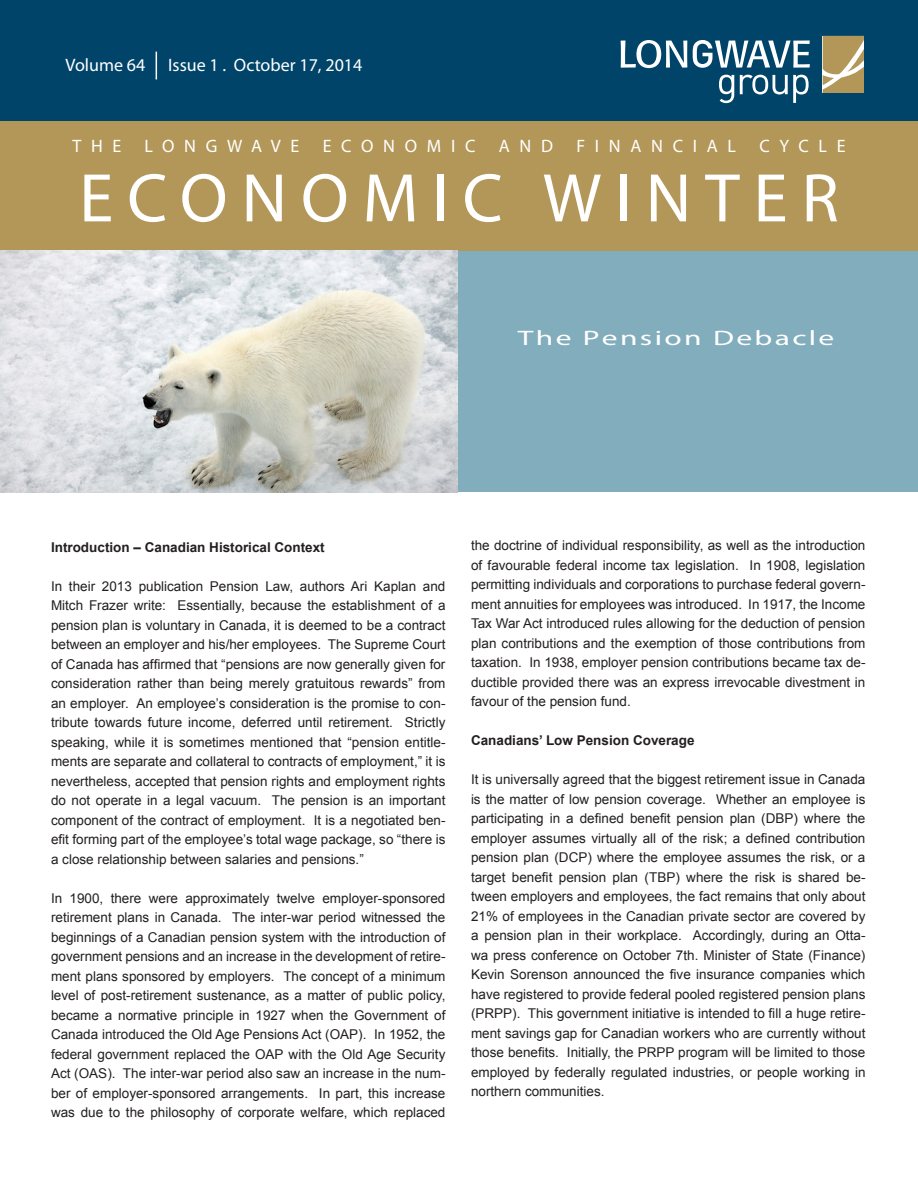
<style>
.page{position:relative;width:918px;height:1188px;background:#fff}
.page>*{position:absolute;margin:0;border:0;box-sizing:border-box;transform-origin:0 0}
.t1{font:69.3px "Myriad Pro";letter-spacing:.2em;color:#fff}
.t2{font:21px "Myriad Pro";letter-spacing:.075em;color:#fff;scale:1.5 1}
.t3{font:18px "Myriad Pro";letter-spacing:.53em;color:#fff}
.t4{font:18px "Myriad Pro";color:#fff}
.t5{font:13.5px/19.5px "Arial";color:#231f20;text-align:justify}
.t6{font:700 13.5px "Arial";color:#231f20}
</style>
<div class="page">
<div style="left:457px;top:249px;width:461px;height:243px;background:#82adbc"></div>
<div style="left:0;top:0;width:918px;height:123px;background:#00446a"></div>
<div style="left:0;top:122px;width:918px;height:129px;background:#b39759"></div>
<svg style="left:156px;top:52px;width:1px;height:27px"></svg>
<img style="left:0;top:250px;width:458px;height:242px">
<svg style="left:621px;top:40px;width:66px;height:28px"></svg>
<svg style="left:693px;top:40px;width:117px;height:28px"></svg>
<svg style="left:719px;top:75px;width:15px;height:28px"></svg>
<svg style="left:740px;top:75px;width:69px;height:28px"></svg>
<svg style="left:823px;top:36px;width:41px;height:57px;background:#c0a976"></svg>
<p class="t4" style="left:66px;top:54px;width:81px">Volume 64</p>
<p class="t4" style="left:168px;top:54px;width:196px">Issue 1 . October 17, 2014</p>
<p class="t3" style="left:72px;top:134px;width:50px">THE</p>
<p class="t3" style="left:145px;top:134px;width:156px">LONGWAVE</p>
<p class="t3" style="left:323px;top:134px;width:154px">ECONOMIC</p>
<p class="t3" style="left:499px;top:134px;width:56px">AND</p>
<p class="t3" style="left:576px;top:134px;width:161px">FINANCIAL</p>
<p class="t3" style="left:759px;top:134px;width:88px">CYCLE</p>
<p class="t1" style="left:79px;top:155px;width:761px">ECONOMIC WINTER</p>
<p class="t2" style="left:518px;top:325px;width:213px">The Pension Debacle</p>
<p class="t6" style="left:51px;top:538px;width:275px">Introduction – Canadian Historical Context</p>
<p class="t5" style="left:51px;top:576px;width:396px">In their 2013 publication Pension Law, authors Ari Kaplan and Mitch Frazer write: Essentially, because the establishment of a pension plan is voluntary in Canada, it is deemed to be a contract between an employer and his/her employees. The Supreme Court of Canada has affirmed that “pensions are now generally given for consideration rather than being merely gratuitous rewards” from an employer. An employee’s consideration is the promise to con&shy;tribute towards future income, deferred until retirement. Strictly speaking, while it is sometimes mentioned that “pension entitle&shy;ments are separate and collateral to contracts of employment,” it is nevertheless, accepted that pension rights and employment rights do not operate in a legal vacuum. The pension is an important component of the contract of employment. It is a negotiated ben&shy;efit forming part of the employee’s total wage package, so “there is a close relationship between salaries and pensions.”</p>
<p class="t5" style="left:51px;top:888px;width:396px">In 1900, there were approximately twelve employer-sponsored retirement plans in Canada. The inter-war period witnessed the beginnings of a Canadian pension system with the introduction of government pensions and an increase in the development of retire&shy;ment plans sponsored by employers. The concept of a minimum level of post-retirement sustenance, as a matter of public policy, became a normative principle in 1927 when the Government of Canada introduced the Old Age Pensions Act (OAP). In 1952, the federal government replaced the OAP with the Old Age Security Act (OAS). The inter-war period also saw an increase in the num&shy;ber of employer-sponsored arrangements. In part, this increase was due to the philosophy of corporate welfare, which replaced</p>
<p class="t5" style="left:471px;top:536px;width:396px">the doctrine of individual responsibility, as well as the introduction of favourable federal income tax legislation. In 1908, legislation permitting individuals and corporations to purchase federal govern&shy;ment annuities for employees was introduced. In 1917, the Income Tax War Act introduced rules allowing for the deduction of pension plan contributions and the exemption of those contributions from taxation. In 1938, employer pension contributions became tax de&shy;ductible provided there was an express irrevocable divestment in favour of the pension fund.</p>
<p class="t6" style="left:471px;top:732px;width:225px">Canadians’ Low Pension Coverage</p>
<p class="t5" style="left:471px;top:770px;width:396px">It is universally agreed that the biggest retirement issue in Canada is the matter of low pension coverage. Whether an employee is participating in a defined benefit pension plan (DBP) where the employer assumes virtually all of the risk; a defined contribution pension plan (DCP) where the employee assumes the risk, or a target benefit pension plan (TBP) where the risk is shared be&shy;tween employers and employees, the fact remains that only about 21% of employees in the Canadian private sector are covered by a pension plan in their workplace. Accordingly, during an Otta&shy;wa press conference on October 7th. Minister of State (Finance)<br>Kevin Sorenson announced the five insurance companies which have registered to provide federal pooled registered pension plans (PRPP). This government initiative is intended to fill a huge retire&shy;ment savings gap for Canadian workers who are currently without those benefits. Initially, the PRPP program will be limited to those employed by federally regulated industries, or people working in northern communities.</p>
</div>
